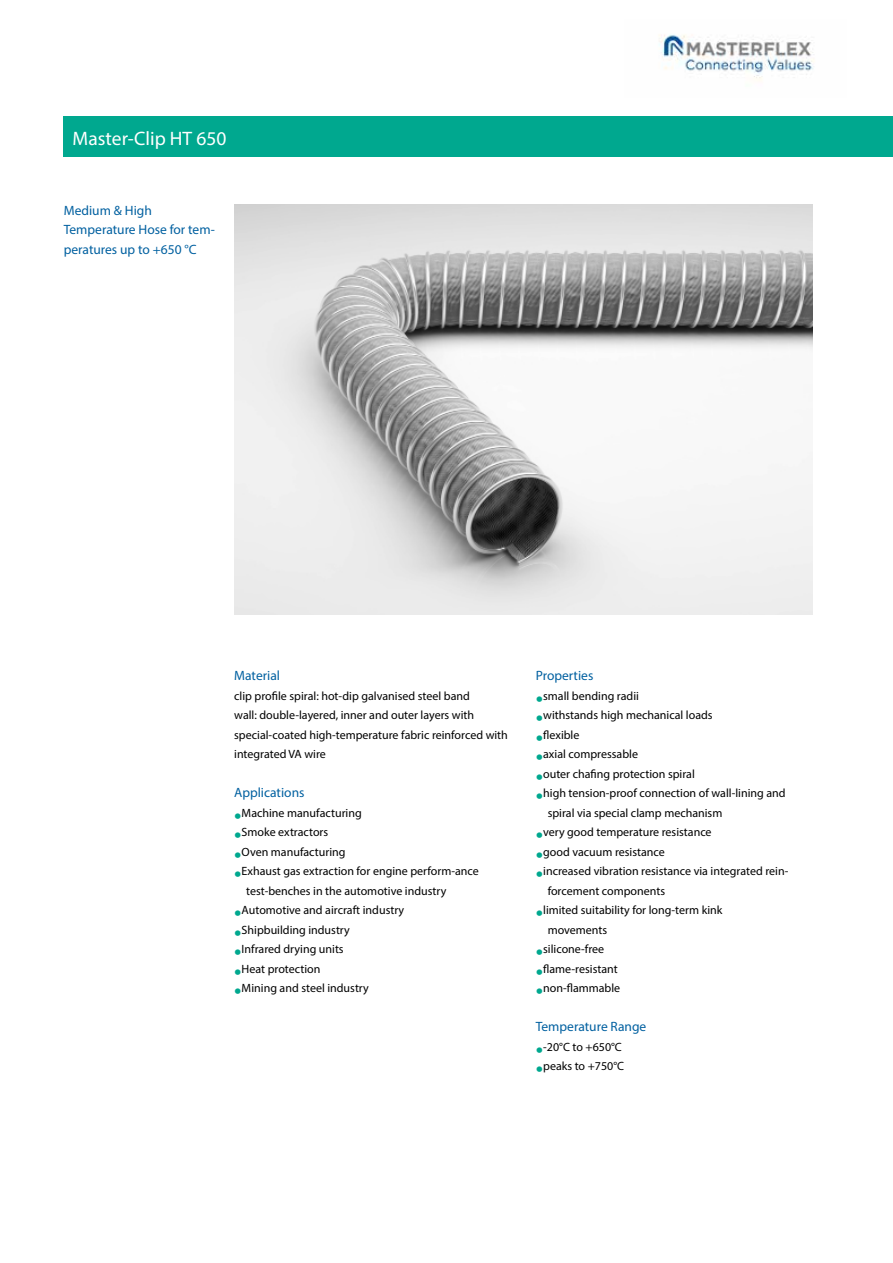
<style>
.page{position:relative;width:893px;height:1263px;background:#fff}
.page>*{position:absolute;margin:0;border:0;box-sizing:border-box;transform-origin:0 0}
.t1{font:19.5px "Myriad Pro";color:#fff}
.t2{font:13.5px/19.5px "Myriad Pro";color:#0060a0}
.t3{font:12px/19.5px "Myriad Pro";color:#000}
.s1{font-size:26.25px;color:#00a88f}
</style>
<div class="page">
<div style="left:63px;top:117px;width:830px;height:40px;background:#00a88f"></div>
<img style="left:659px;top:34px;width:155px;height:47px">
<img style="left:234px;top:205px;width:579px;height:409px">
<h1 class="t1" style="left:73px;top:126px;width:155px">Master-Clip HT 650</h1>
<p class="t2" style="left:64px;top:200px;width:153px">Medium &amp; High<br>Temperature Hose for tem&shy;peratures up to +650 °C</p>
<p class="t2" style="left:234px;top:666px;width:47px">Material</p>
<p class="t3" style="left:234px;top:686px;width:275px">clip profile spiral: hot-dip galvanised steel band<br>wall: double-layered, inner and outer layers with special-coated high-temperature fabric reinforced with integrated VA wire</p>
<p class="t2" style="left:234px;top:783px;width:72px">Applications</p>
<p class="t3" style="left:234px;top:803px;width:129px"><span class="s1">•</span>Machine manufacturing</p>
<p class="t3" style="left:234px;top:822px;width:96px"><span class="s1">•</span>Smoke extractors</p>
<p class="t3" style="left:234px;top:842px;width:113px"><span class="s1">•</span>Oven manufacturing</p>
<p class="t3" style="left:246px;top:861px;width:234px;text-indent:-12px"><span class="s1">•</span>Exhaust gas extraction for engine perform-ance test-benches in the automotive industry</p>
<p class="t3" style="left:234px;top:900px;width:172px"><span class="s1">•</span>Automotive and aircraft industry</p>
<p class="t3" style="left:234px;top:920px;width:117px"><span class="s1">•</span>Shipbuilding industry</p>
<p class="t3" style="left:234px;top:939px;width:111px"><span class="s1">•</span>Infrared drying units</p>
<p class="t3" style="left:234px;top:959px;width:88px"><span class="s1">•</span>Heat protection</p>
<p class="t3" style="left:234px;top:978px;width:136px"><span class="s1">•</span>Mining and steel industry</p>
<p class="t2" style="left:536px;top:666px;width:59px">Properties</p>
<p class="t3" style="left:536px;top:686px;width:105px"><span class="s1">•</span>small bending radii</p>
<p class="t3" style="left:536px;top:705px;width:178px"><span class="s1">•</span>withstands high mechanical loads</p>
<p class="t3" style="left:536px;top:725px;width:45px"><span class="s1">•</span>flexible</p>
<p class="t3" style="left:536px;top:744px;width:104px"><span class="s1">•</span>axial compressable</p>
<p class="t3" style="left:536px;top:764px;width:161px"><span class="s1">•</span>outer chafing protection spiral</p>
<p class="t3" style="left:548px;top:783px;width:239px;text-indent:-12px"><span class="s1">•</span>high tension-proof connection of wall-lining and spiral via special clamp mechanism</p>
<p class="t3" style="left:536px;top:822px;width:177px"><span class="s1">•</span>very good temperature resistance</p>
<p class="t3" style="left:536px;top:842px;width:131px"><span class="s1">•</span>good vacuum resistance</p>
<p class="t3" style="left:548px;top:861px;width:242px;text-indent:-12px"><span class="s1">•</span>increased vibration resistance via integrated rein&shy;forcement components</p>
<p class="t3" style="left:548px;top:900px;width:176px;text-indent:-12px"><span class="s1">•</span>limited suitability for long-term kink movements</p>
<p class="t3" style="left:536px;top:939px;width:70px"><span class="s1">•</span>silicone-free</p>
<p class="t3" style="left:536px;top:959px;width:83px"><span class="s1">•</span>flame-resistant</p>
<p class="t3" style="left:536px;top:978px;width:86px"><span class="s1">•</span>non-flammable</p>
<p class="t2" style="left:536px;top:1017px;width:112px">Temperature Range</p>
<p class="t3" style="left:536px;top:1037px;width:88px"><span class="s1">•</span>-20°C to +650°C</p>
<p class="t3" style="left:536px;top:1056px;width:90px"><span class="s1">•</span>peaks to +750°C</p>
</div>
